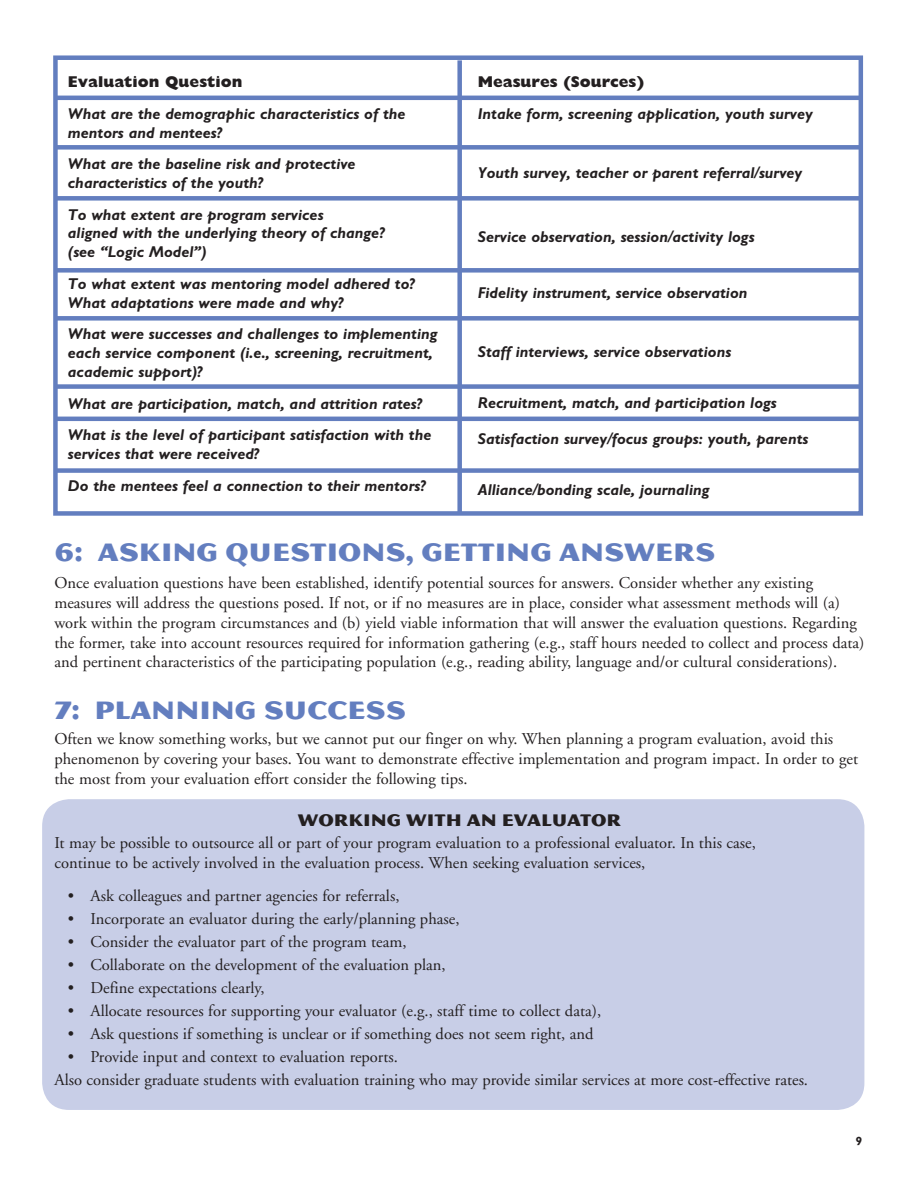
<style>
.page{position:relative;width:918px;height:1188px;background:#fff}
.page>*{position:absolute;margin:0;border:0;box-sizing:border-box;transform-origin:0 0}
.headline{font:27px "Magnesium MVB";color:#637ebf}
.sub_2{font:18px "Magnesium MVB";color:#231f20}
.body{font:16.5px/19.8px "Adobe Garamond";color:#231f20}
.bullets{font:16.5px "Adobe Garamond";color:#231f20}
.sub_4{font:italic 700 15.75px/18.8px "M Gill Sans";color:#231f20}
.sub_4-2{font:800 15.75px "M Gill Sans";color:#231f20}
.t1{font:700 12px "M Gill Sans";color:#231f20}
</style>
<div class="page">
<div style="left:42px;top:799px;width:822px;height:311px;background:#c8cee7"></div>
<div style="left:53px;top:55px;width:810px;height:461px;border:4px solid #637ebf"></div>
<div style="left:457px;top:60px;width:5px;height:454px;background:#637ebf"></div>
<div style="left:56px;top:145px;width:804px;height:5px;background:#637ebf"></div>
<div style="left:56px;top:196px;width:804px;height:5px;background:#637ebf"></div>
<div style="left:56px;top:268px;width:804px;height:5px;background:#637ebf"></div>
<div style="left:56px;top:316px;width:804px;height:5px;background:#637ebf"></div>
<div style="left:56px;top:384px;width:804px;height:5px;background:#637ebf"></div>
<hr style="left:56px;top:417px;width:804px;height:4px;background:#637ebf">
<div style="left:56px;top:468px;width:804px;height:5px;background:#637ebf"></div>
<hr style="left:56px;top:96px;width:804px;height:4px;background:#637ebf">
<p class="sub_4-2" style="left:68px;top:73px;width:176px">Evaluation Question</p>
<p class="sub_4" style="left:68px;top:104px;width:339px">What are the demographic characteristics of the mentors and mentees?</p>
<p class="sub_4" style="left:68px;top:154px;width:289px">What are the baseline risk and protective characteristics of the youth?</p>
<p class="sub_4" style="left:68px;top:205px;width:318px">To what extent are program services<br>aligned with the underlying theory of change? (see “Logic Model”)</p>
<p class="sub_4" style="left:68px;top:274px;width:348px">To what extent was mentoring model adhered to?<br>What adaptations were made and why?</p>
<p class="sub_4" style="left:68px;top:325px;width:371px">What were successes and challenges to implementing each service component (i.e., screening, recruitment, academic support)?</p>
<p class="sub_4" style="left:68px;top:394px;width:355px">What are participation, match, and attrition rates?</p>
<p class="sub_4" style="left:68px;top:426px;width:365px">What is the level of participant satisfaction with the services that were received?</p>
<p class="sub_4" style="left:68px;top:476px;width:359px">Do the mentees feel a connection to their mentors?</p>
<p class="sub_4-2" style="left:478px;top:73px;width:167px">Measures (Sources)</p>
<p class="sub_4" style="left:478px;top:104px;width:337px">Intake form, screening application, youth survey</p>
<p class="sub_4" style="left:478px;top:163px;width:326px">Youth survey, teacher or parent referral/survey</p>
<p class="sub_4" style="left:478px;top:228px;width:278px">Service observation, session/activity logs</p>
<p class="sub_4" style="left:478px;top:283px;width:271px">Fidelity instrument, service observation</p>
<p class="sub_4" style="left:478px;top:343px;width:255px">Staff interviews, service observations</p>
<p class="sub_4" style="left:478px;top:393px;width:301px">Recruitment, match, and participation logs</p>
<p class="sub_4" style="left:478px;top:429px;width:332px">Satisfaction survey/focus groups: youth, parents</p>
<p class="sub_4" style="left:478px;top:480px;width:233px">Alliance/bonding scale, journaling</p>
<p class="headline" style="left:55px;top:536px;width:662px">6: ASKING QUESTIONS, GETTING ANSWERS</p>
<p class="body" style="left:54px;top:573px;width:812px">Once evaluation questions have been established, identify potential sources for answers. Consider whether any existing measures will address the questions posed. If not, or if no measures are in place, consider what assessment methods will (a) work within the program circumstances and (b) yield viable information that will answer the evaluation questions. Regarding the former, take into account resources required for information gathering (e.g., staff hours needed to collect and process data) and pertinent characteristics of the participating population (e.g., reading ability, language and/or cultural considerations).</p>
<p class="headline" style="left:54px;top:694px;width:353px">7: PLANNING SUCCESS</p>
<p class="body" style="left:54px;top:729px;width:805px">Often we know something works, but we cannot put our finger on why. When planning a program evaluation, avoid this phenomenon by covering your bases. You want to demonstrate effective implementation and program impact. In order to get the most from your evaluation effort consider the following tips.</p>
<p class="sub_2" style="left:298px;top:810px;width:325px">WORKING WITH AN EVALUATOR</p>
<p class="body" style="left:54px;top:834px;width:703px">It may be possible to outsource all or part of your program evaluation to a professional evaluator. In this case, continue to be actively involved in the evaluation process. When seeking evaluation services,</p>
<p class="bullets" style="left:68px;top:887px;width:333px">• Ask colleagues and partner agencies for referrals,</p>
<p class="bullets" style="left:68px;top:910px;width:393px">• Incorporate an evaluator during the early/planning phase,</p>
<p class="bullets" style="left:68px;top:933px;width:340px">• Consider the evaluator part of the program team,</p>
<p class="bullets" style="left:68px;top:956px;width:379px">• Collaborate on the development of the evaluation plan,</p>
<p class="bullets" style="left:68px;top:979px;width:198px">• Define expectations clearly,</p>
<p class="bullets" style="left:68px;top:1002px;width:535px">• Allocate resources for supporting your evaluator (e.g., staff time to collect data),</p>
<p class="bullets" style="left:68px;top:1025px;width:527px">• Ask questions if something is unclear or if something does not seem right, and</p>
<p class="bullets" style="left:68px;top:1048px;width:332px">• Provide input and context to evaluation reports.</p>
<p class="body" style="left:54px;top:1071px;width:755px">Also consider graduate students with evaluation training who may provide similar services at more cost-effective rates.</p>
<p class="t1" style="left:856px;top:1134px;width:8px">9</p>
</div>
